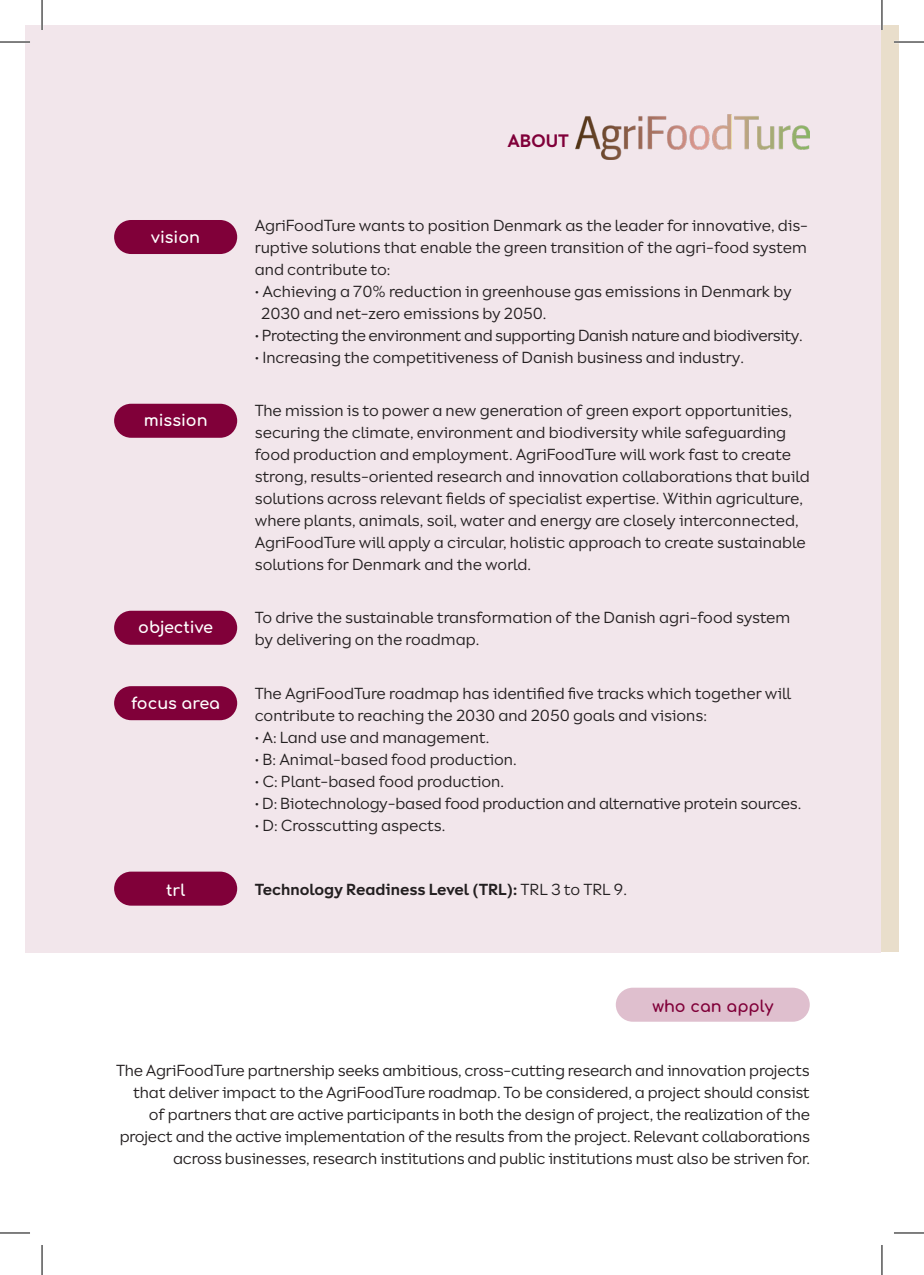
<style>
.page{position:relative;width:924px;height:1275px;background:#fff}
.page>*{position:absolute;margin:0;border:0;box-sizing:border-box;transform-origin:0 0}
.t1{font:700 18px "Mesclo";letter-spacing:-.01em;color:#800039}
.t2{font:16px/22px "Mesclo";letter-spacing:-.01em;color:#231f20}
.t3{font:700 16px "Mesclo";letter-spacing:-.005em;color:#231f20}
.t4{font:700 16px "Comfortaa";color:#fff}
.t5{font:700 16px "Comfortaa";color:#800039}
.s1{font-weight:400}
</style>
<div class="page">
<div style="left:25px;top:25px;width:856px;height:1208px;background:#f2e6eb"></div>
<div style="left:114px;top:404px;width:123px;height:34px;background:#800039;border-radius:17px"></div>
<div style="left:114px;top:611px;width:123px;height:34px;background:#800039;border-radius:17px"></div>
<div style="left:114px;top:686px;width:123px;height:34px;background:#800039;border-radius:17px"></div>
<div style="left:114px;top:871px;width:123px;height:34px;background:#800039;border-radius:17px"></div>
<div style="left:114px;top:220px;width:123px;height:34px;background:#800039;border-radius:17px"></div>
<div style="left:25px;top:953px;width:856px;height:297px;background:#fff"></div>
<div style="left:615px;top:987px;width:194px;height:34px;background:#dfbfce;border-radius:17px"></div>
<img style="left:575px;top:114px;width:234px;height:45px">
<div style="left:881px;top:25px;width:17px;height:1208px;background:#e9decb"></div>
<div style="left:881px;top:953px;width:17px;height:297px;background:#fff"></div>
<hr style="left:0;top:41px;width:30px;height:2px;background:#fff">
<hr style="left:893px;top:41px;width:30px;height:2px;background:#fff">
<hr style="left:41px;top:0;width:2px;height:30px;background:#fff">
<hr style="left:880px;top:0;width:2px;height:30px;background:#fff">
<hr style="left:0;top:42px;width:30px;height:1px;background:#000">
<hr style="left:893px;top:42px;width:30px;height:1px;background:#000">
<hr style="left:0;top:1232px;width:30px;height:1px;background:#000">
<hr style="left:893px;top:1232px;width:30px;height:1px;background:#000">
<hr style="left:42px;top:0;width:1px;height:30px;background:#000">
<hr style="left:42px;top:1245px;width:1px;height:30px;background:#000">
<hr style="left:881px;top:0;width:1px;height:30px;background:#000">
<hr style="left:881px;top:1245px;width:1px;height:30px;background:#000">
<p class="t4" style="left:151px;top:228px;width:50px">vision</p>
<p class="t4" style="left:144px;top:412px;width:65px">mission</p>
<p class="t4" style="left:138px;top:619px;width:76px">objective</p>
<p class="t4" style="left:131px;top:694px;width:90px">focus area</p>
<p class="t4" style="left:166px;top:881px;width:20px">trl</p>
<p class="t1" style="left:507px;top:130px;width:63px">ABOUT</p>
<p class="t2" style="left:255px;top:215px;width:554px;text-align:justify">AgriFoodTure wants to position Denmark as the leader for innovative, dis&shy;ruptive solutions that enable the green transition of the agri-food system and contribute to:</p>
<p class="t2" style="left:255px;top:281px;width:538px">• Achieving a 70% reduction in greenhouse gas emissions in Denmark by</p>
<p class="t2" style="left:261px;top:303px;width:287px">2030 and net-zero emissions by 2050.</p>
<p class="t2" style="left:255px;top:325px;width:549px">• Protecting the environment and supporting Danish nature and biodiversity.</p>
<p class="t2" style="left:255px;top:347px;width:490px">• Increasing the competitiveness of Danish business and industry.</p>
<p class="t2" style="left:255px;top:399px;width:556px">The mission is to power a new generation of green export opportunities, securing the climate, environment and biodiversity while safeguarding food production and employment. AgriFoodTure will work fast to create strong, results-oriented research and innovation collaborations that build solutions across relevant fields of specialist expertise. Within agriculture, where plants, animals, soil, water and energy are closely interconnected, AgriFoodTure will apply a circular, holistic approach to create sustainable solutions for Denmark and the world.</p>
<p class="t2" style="left:255px;top:606px;width:536px">To drive the sustainable transformation of the Danish agri-food system by delivering on the roadmap.</p>
<p class="t2" style="left:255px;top:682px;width:537px">The AgriFoodTure roadmap has identified five tracks which together will</p>
<p class="t2" style="left:255px;top:704px;width:453px">contribute to reaching the 2030 and 2050 goals and visions:</p>
<p class="t2" style="left:255px;top:726px;width:236px">• A: Land use and management.</p>
<p class="t2" style="left:255px;top:748px;width:263px">• B: Animal-based food production.</p>
<p class="t2" style="left:255px;top:770px;width:251px">• C: Plant-based food production.</p>
<p class="t2" style="left:255px;top:792px;width:547px">• D: Biotechnology-based food production and alternative protein sources.</p>
<p class="t2" style="left:255px;top:814px;width:192px">• D: Crosscutting aspects.</p>
<p class="t3" style="left:255px;top:879px;width:373px">Technology Readiness Level (TRL): <span class="s1">TRL 3 to TRL 9.</span></p>
<p class="t5" style="left:652px;top:997px;width:122px">who can apply</p>
<p class="t2" style="left:116px;top:1059px;width:695px;text-align:right">The AgriFoodTure partnership seeks ambitious, cross-cutting research and innovation projects that deliver impact to the AgriFoodTure roadmap. To be considered, a project should consist of partners that are active participants in both the design of project, the realization of the project and the active implementation of the results from the project. Relevant collaborations across businesses, research institutions and public institutions must also be striven for.</p>
</div>
